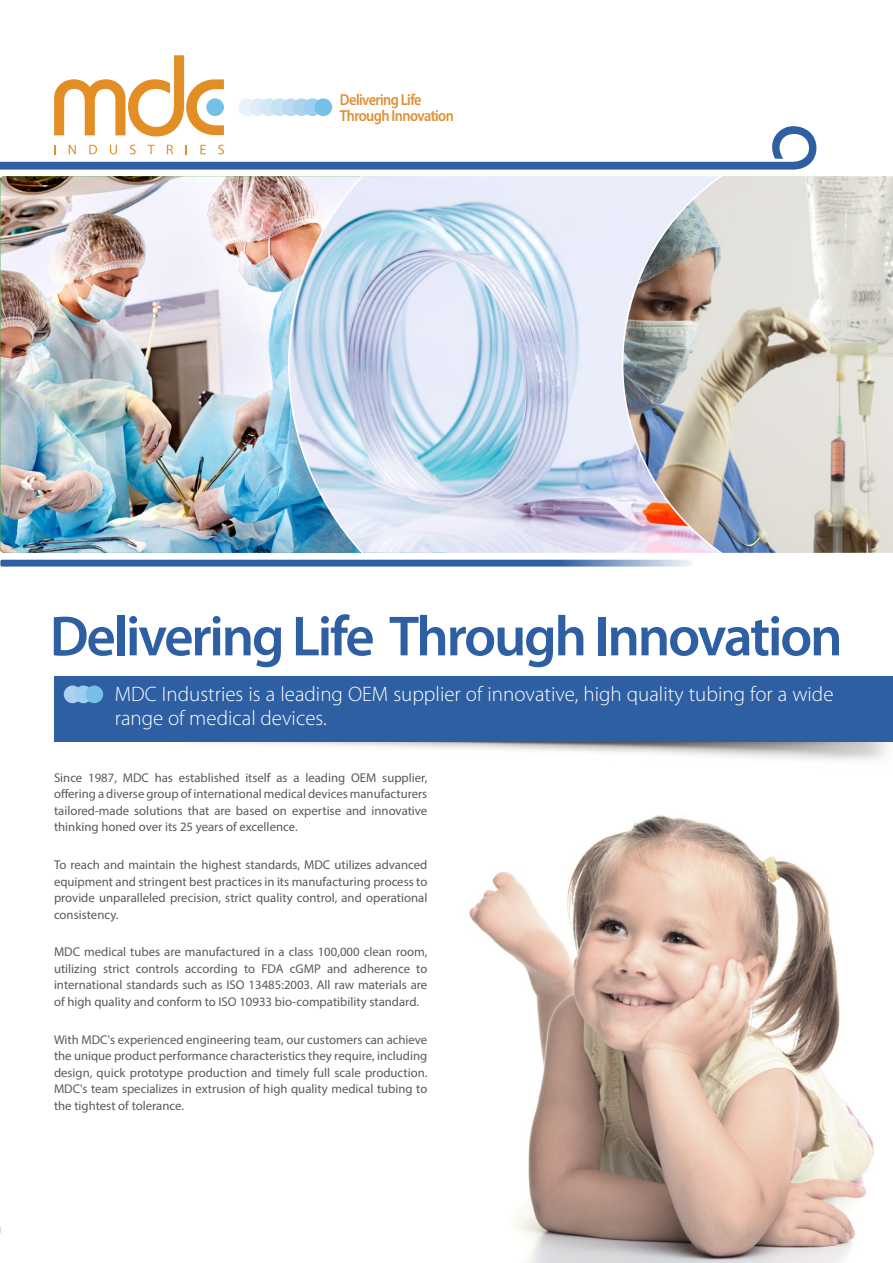
<style>
.page{position:relative;width:893px;height:1263px;background:#fff}
.page>*{position:absolute;margin:0;border:0;box-sizing:border-box;transform-origin:0 0}
.t1{font:600 57px "Myriad Pro";letter-spacing:-.04em;color:#2f5fa3}
.t2{font:300 21px/24px "Myriad Pro";color:#fff}
.t3{font:600 15.9px/16.5px "Myriad Pro";letter-spacing:-.04em;color:#e08f35;scale:.9 1}
.t4{font:12.75px/16.5px "Myriad Pro";color:#58595b;text-align:justify}
</style>
<div class="page">
<img style="left:194px;top:742px;width:694px;height:18px">
<div style="left:54px;top:676px;width:839px;height:66px;background:#2f5fa3"></div>
<img style="left:469px;top:815px;width:405px;height:448px">
<svg style="left:0;top:560px;width:693px;height:7px;background:#4d76b0"></svg>
<img style="left:0;top:176px;width:288px;height:377px">
<svg style="left:288px;top:176px;width:334px;height:377px;background:#c9d8ea"></svg>
<img style="left:622px;top:176px;width:271px;height:377px">
<svg style="left:0;top:55px;width:816px;height:115px"></svg>
<div style="left:64px;top:685px;width:17px;height:18px;background:#abd3f0;border-radius:50%"></div>
<div style="left:75px;top:685px;width:17px;height:18px;background:#9eceef;border-radius:50%"></div>
<div style="left:86px;top:685px;width:17px;height:18px;background:#76bfe7;border-radius:50%"></div>
<p class="t3" style="left:340px;top:91px;width:128px">Delivering Life<br>Through Innovation</p>
<h1 class="t1" style="left:50px;top:600px;width:794px">Delivering Life Through Innovation</h1>
<h2 class="t2" style="left:115px;top:682px;width:720px">MDC Industries is a leading OEM supplier of innovative, high quality tubing for a wide range of medical devices.</h2>
<p class="t4" style="left:54px;top:769px;width:375px">Since 1987, MDC has established itself as a leading OEM supplier, offering a diverse group of international medical devices manufacturers tailored-made solutions that are based on expertise and innovative thinking honed over its 25 years of excellence.</p>
<p class="t4" style="left:54px;top:856px;width:375px">To reach and maintain the highest standards, MDC utilizes advanced equipment and stringent best practices in its manufacturing process to provide unparalleled precision, strict quality control, and operational consistency.</p>
<p class="t4" style="left:54px;top:944px;width:375px">MDC medical tubes are manufactured in a class 100,000 clean room, utilizing strict controls according to FDA cGMP and adherence to international standards such as ISO 13485:2003. All raw materials are of high quality and conform to ISO 10933 bio-compatibility standard.</p>
<p class="t4" style="left:54px;top:1031px;width:375px">With MDC's experienced engineering team, our customers can achieve the unique product performance characteristics they require, including design, quick prototype production and timely full scale production.<br>MDC's team specializes in extrusion of high quality medical tubing to the tightest of tolerance.</p>
</div>
